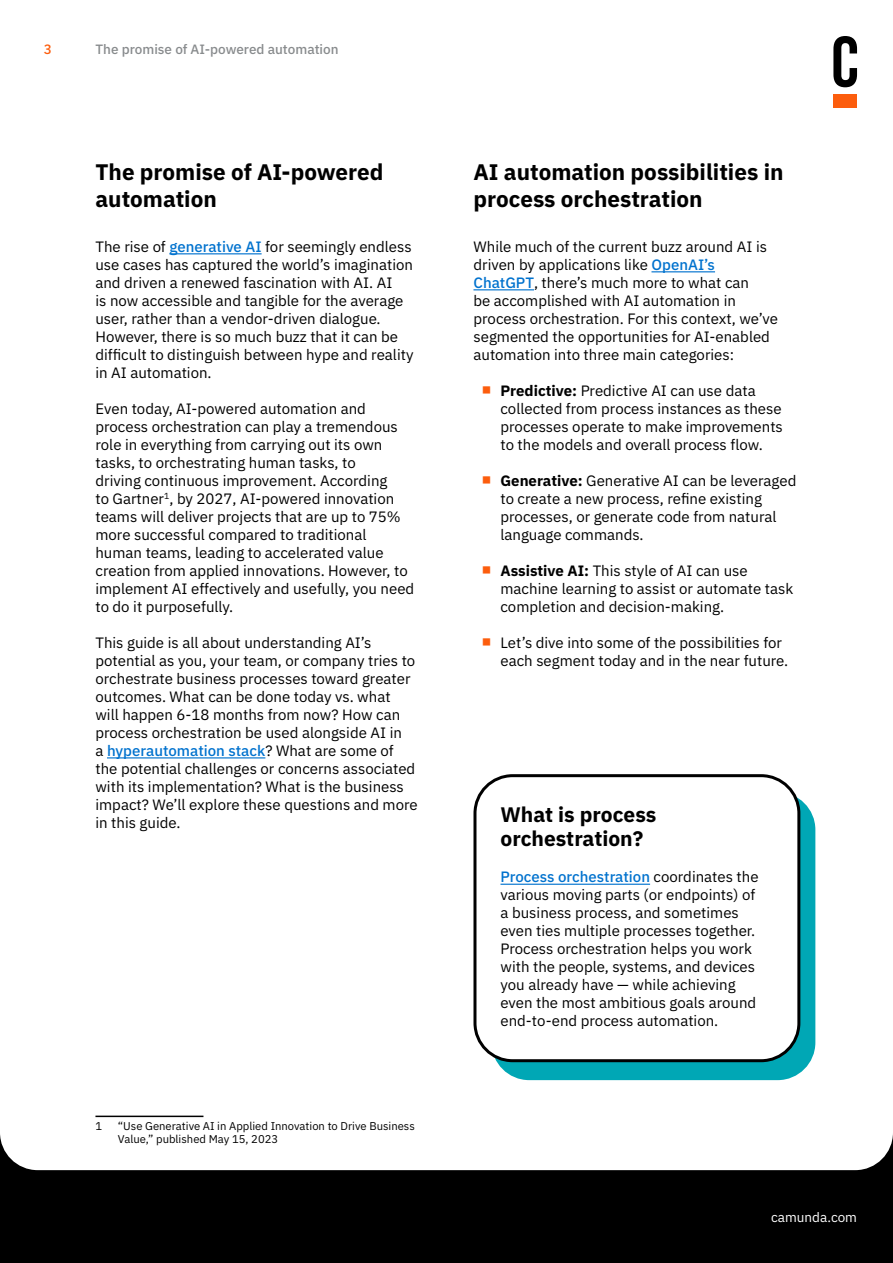
<style>
.page{position:relative;width:893px;height:1263px;background:#fff}
.page>*{position:absolute;margin:0;border:0;box-sizing:border-box;transform-origin:0 0}
.header1{font:700 22.5px/27px "IBM Plex Sans";color:#000}
.sidebar-header-black{font:700 21px/24px "IBM Plex Sans";color:#000}
.content{font:15px/18px "IBM Plex Sans";color:#000}
.content-sidebar-black{font:15px/18px "IBM Plex Sans";color:#000}
.t1{font:500 13.5px "IBM Plex Sans";color:#888b8d}
.t2{font:13.5px "IBM Plex Sans";color:#fff}
.t3{font:500 13.5px "IBM Plex Sans";color:#fc5d0d}
.footnote{font:11.25px/13.5px "IBM Plex Sans";color:#000}
.s1{font-weight:500;color:#0072ce}
.s2{font-family:"Lato";font-size:27px;color:#fc5d0d}
.s3{font-weight:700}
</style>
<div class="page">
<div style="left:0;top:1170px;width:893px;height:93px;background:#000"></div>
<svg style="left:833px;top:36px;width:24px;height:51px"></svg>
<div style="left:833px;top:95px;width:24px;height:13px;background:#fc5d0d"></div>
<div style="left:491px;top:792px;width:324px;height:288px;background:#00a7b5;border-radius:38px"></div>
<div style="left:475px;top:776px;width:324px;height:285px;background:#fff;border-radius:38px"></div>
<div style="left:473px;top:774px;width:327px;height:288px;border:3px solid #000;border-radius:38px"></div>
<hr style="left:169px;top:253px;width:93px;height:1px;background:#0072ce">
<hr style="left:107px;top:757px;width:158px;height:1px;background:#0072ce">
<hr style="left:95px;top:1115px;width:108px;height:2px;background:#000">
<hr style="left:500px;top:884px;width:150px;height:1px;background:#0072ce">
<hr style="left:651px;top:271px;width:64px;height:1px;background:#0072ce">
<hr style="left:473px;top:289px;width:61px;height:1px;background:#0072ce">
<p class="t3" style="left:44px;top:39px;width:10px">3</p>
<p class="t1" style="left:95px;top:39px;width:245px">The promise of AI-powered automation</p>
<p class="header1" style="left:95px;top:157px;width:289px">The promise of AI-powered automation</p>
<p class="content" style="left:95px;top:236px;width:320px">The rise of <span class="s1">generative AI</span> for seemingly endless use cases has captured the world’s imagination and driven a renewed fascination with AI. AI<br>is now accessible and tangible for the average user, rather than a vendor-driven dialogue.<br>However, there is so much buzz that it can be difficult to distinguish between hype and reality in AI automation.</p>
<p class="content" style="left:95px;top:398px;width:320px">Even today, AI-powered automation and process orchestration can play a tremendous role in everything from carrying out its own tasks, to orchestrating human tasks, to<br>driving continuous improvement. According<br>to Gartner<sup>1</sup>, by 2027, AI-powered innovation teams will deliver projects that are up to 75% more successful compared to traditional human teams, leading to accelerated value creation from applied innovations. However, to implement AI effectively and usefully, you need to do it purposefully.</p>
<p class="content" style="left:95px;top:632px;width:324px">This guide is all about understanding AI’s potential as you, your team, or company tries to orchestrate business processes toward greater outcomes. What can be done today vs. what<br>will happen 6-18 months from now? How can process orchestration be used alongside AI in<br>a <span class="s1">hyperautomation stack</span>? What are some of the potential challenges or concerns associated with its implementation? What is the business impact? We’ll explore these questions and more in this guide.</p>
<p class="footnote" style="left:95px;top:1118px;width:8px">1</p>
<p class="footnote" style="left:118px;top:1118px;width:298px">“Use Generative AI in Applied Innovation to Drive Business<br>Value,” published May 15, 2023</p>
<p class="header1" style="left:473px;top:157px;width:312px">AI automation possibilities in process orchestration</p>
<p class="content" style="left:473px;top:236px;width:306px">While much of the current buzz around AI is driven by applications like <span class="s1">OpenAI’s ChatGPT</span>, there’s much more to what can<br>be accomplished with AI automation in process orchestration. For this context, we’ve segmented the opportunities for AI-enabled automation into three main categories:</p>
<p class="content" style="left:500px;top:380px;width:284px;text-indent:-20px"><span class="s2">▪</span> <span class="s3">Predictive:</span> Predictive AI can use data collected from process instances as these processes operate to make improvements to the models and overall process flow.</p>
<p class="content" style="left:500px;top:470px;width:297px;text-indent:-20px"><span class="s2">▪</span> <span class="s3">Generative:</span> Generative AI can be leveraged to create a new process, refine existing processes, or generate code from natural language commands.</p>
<p class="content" style="left:500px;top:560px;width:294px;text-indent:-20px"><span class="s2">▪</span> <span class="s3">Assistive AI:</span> This style of AI can use machine learning to assist or automate task completion and decision-making.</p>
<p class="content" style="left:500px;top:632px;width:289px;text-indent:-20px"><span class="s2">▪</span> Let’s dive into some of the possibilities for each segment today and in the near future.</p>
<p class="sidebar-header-black" style="left:500px;top:801px;width:157px">What is process orchestration?</p>
<p class="content-sidebar-black" style="left:500px;top:867px;width:260px"><span class="s1">Process orchestration</span> coordinates the various moving parts (or endpoints) of a business process, and sometimes even ties multiple processes together.<br>Process orchestration helps you work with the people, systems, and devices you already have — while achieving even the most ambitious goals around end-to-end process automation.</p>
<p class="t2" style="left:771px;top:1207px;width:87px">camunda.com</p>
</div>
